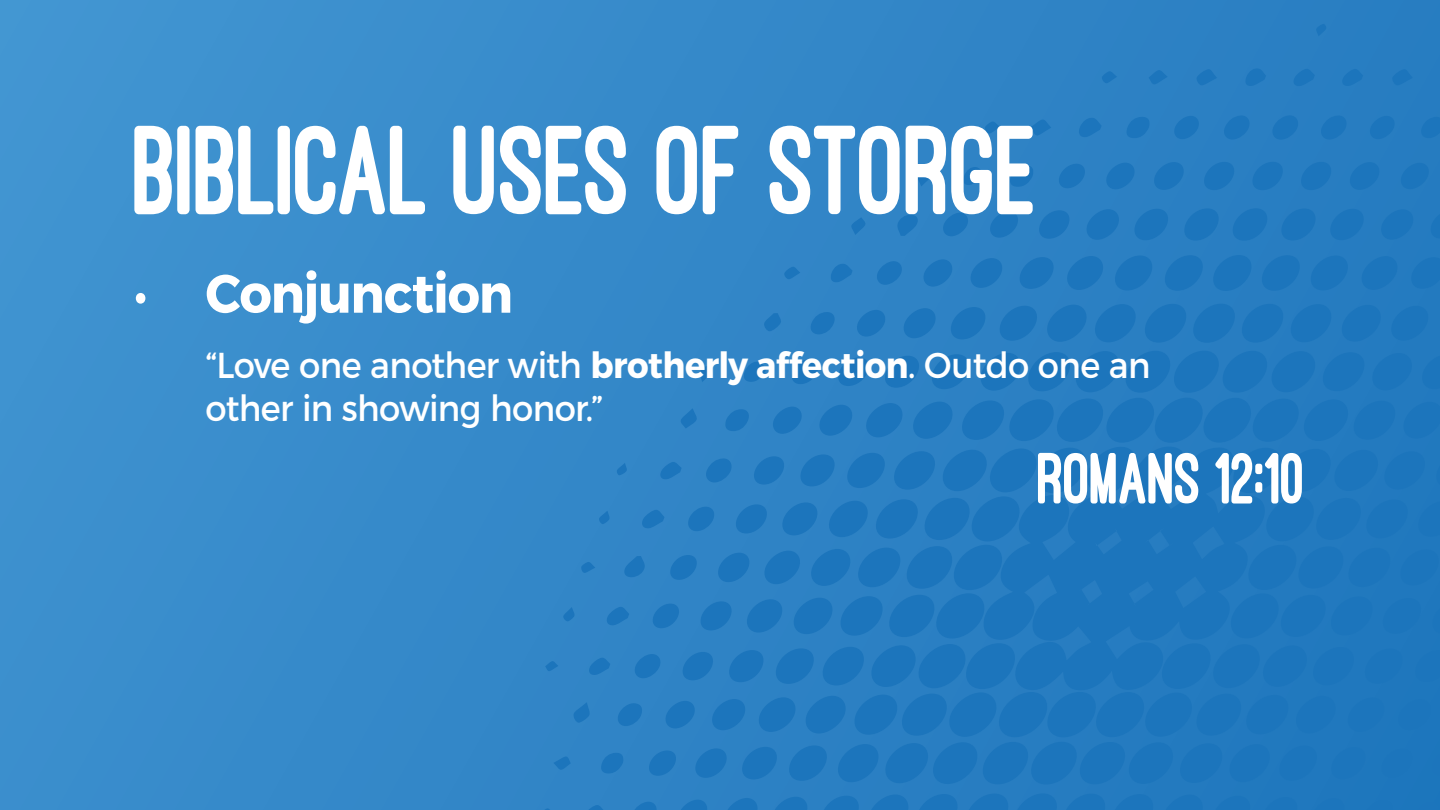
<style>
.page{position:relative;width:1440px;height:810px;background:#fff}
.page>*{position:absolute;margin:0;border:0;box-sizing:border-box;transform-origin:0 0}
.t1{font:800 131.25px "Ostrich Sans";letter-spacing:-.03em;color:#fff;scale:.94 1}
.t2{font:800 75px "Ostrich Sans";letter-spacing:-.025em;color:#fff;scale:.94 1}
.t3{font:700 54px "Montserrat";letter-spacing:-.02em;color:#fff;scale:.94 1}
.t4{font:36px/43.5px "Montserrat";letter-spacing:-.02em;color:#fff;scale:.94 1}
.s1{font-weight:400}
.s2{font-weight:700}
</style>
<div class="page">
<div style="left:0;top:0;width:1440px;height:810px;background:linear-gradient(to right,#3f92cf,#277cc0)"></div>
<svg style="left:1045px;top:304px;width:338px;height:39px;background:#2078be"></svg>
<svg style="left:1113px;top:255px;width:42px;height:36px;background:#2178be"></svg>
<svg style="left:1163px;top:255px;width:42px;height:36px;background:#2078be"></svg>
<svg style="left:1211px;top:255px;width:91px;height:36px;background:#2078be"></svg>
<svg style="left:818px;top:793px;width:434px;height:17px;background:#2078be"></svg>
<svg style="left:997px;top:306px;width:42px;height:35px"></svg>
<svg style="left:1389px;top:306px;width:42px;height:35px"></svg>
<svg style="left:1308px;top:255px;width:42px;height:36px;background:#1f77bd"></svg>
<svg style="left:1065px;top:256px;width:40px;height:34px"></svg>
<svg style="left:1359px;top:256px;width:41px;height:34px"></svg>
<svg style="left:770px;top:797px;width:40px;height:13px"></svg>
<svg style="left:948px;top:307px;width:40px;height:33px"></svg>
<svg style="left:1230px;top:208px;width:39px;height:33px"></svg>
<svg style="left:1439px;top:307px;width:1px;height:32px"></svg>
<svg style="left:1182px;top:208px;width:39px;height:33px"></svg>
<svg style="left:1260px;top:797px;width:40px;height:13px"></svg>
<svg style="left:1279px;top:208px;width:39px;height:33px"></svg>
<svg style="left:1017px;top:257px;width:39px;height:32px"></svg>
<svg style="left:1409px;top:257px;width:31px;height:32px"></svg>
<svg style="left:1328px;top:209px;width:38px;height:31px"></svg>
<svg style="left:1132px;top:208px;width:38px;height:33px"></svg>
<svg style="left:1085px;top:209px;width:36px;height:31px"></svg>
<svg style="left:723px;top:798px;width:36px;height:12px"></svg>
<svg style="left:1310px;top:798px;width:37px;height:12px"></svg>
<svg style="left:901px;top:308px;width:37px;height:30px"></svg>
<svg style="left:1379px;top:209px;width:36px;height:31px"></svg>
<svg style="left:969px;top:258px;width:35px;height:30px"></svg>
<svg style="left:1037px;top:210px;width:34px;height:29px"></svg>
<svg style="left:1250px;top:162px;width:35px;height:28px"></svg>
<svg style="left:1348px;top:162px;width:33px;height:28px"></svg>
<svg style="left:1299px;top:162px;width:34px;height:28px"></svg>
<svg style="left:1202px;top:162px;width:34px;height:28px"></svg>
<svg style="left:1152px;top:162px;width:34px;height:28px"></svg>
<svg style="left:1429px;top:210px;width:11px;height:29px"></svg>
<svg style="left:676px;top:799px;width:33px;height:11px"></svg>
<svg style="left:922px;top:259px;width:32px;height:28px"></svg>
<svg style="left:855px;top:310px;width:32px;height:27px"></svg>
<svg style="left:1105px;top:163px;width:31px;height:27px"></svg>
<svg style="left:1362px;top:800px;width:33px;height:10px"></svg>
<svg style="left:1399px;top:163px;width:32px;height:26px"></svg>
<svg style="left:988px;top:211px;width:32px;height:27px"></svg>
<svg style="left:1271px;top:115px;width:29px;height:25px"></svg>
<svg style="left:1057px;top:163px;width:30px;height:26px"></svg>
<svg style="left:630px;top:802px;width:28px;height:8px"></svg>
<svg style="left:1222px;top:115px;width:29px;height:25px"></svg>
<svg style="left:1319px;top:115px;width:29px;height:25px"></svg>
<svg style="left:1368px;top:116px;width:28px;height:23px"></svg>
<svg style="left:941px;top:213px;width:29px;height:24px"></svg>
<svg style="left:1173px;top:116px;width:27px;height:23px"></svg>
<svg style="left:875px;top:261px;width:28px;height:24px"></svg>
<svg style="left:809px;top:312px;width:27px;height:23px"></svg>
<svg style="left:1414px;top:802px;width:26px;height:8px"></svg>
<svg style="left:1419px;top:117px;width:21px;height:21px"></svg>
<svg style="left:1125px;top:117px;width:26px;height:21px"></svg>
<svg style="left:1008px;top:165px;width:26px;height:22px"></svg>
<svg style="left:897px;top:215px;width:23px;height:21px"></svg>
<svg style="left:1078px;top:117px;width:24px;height:21px"></svg>
<svg style="left:829px;top:263px;width:24px;height:20px"></svg>
<svg style="left:1244px;top:67px;width:22px;height:20px"></svg>
<svg style="left:1292px;top:69px;width:23px;height:18px"></svg>
<svg style="left:1340px;top:69px;width:23px;height:18px"></svg>
<svg style="left:962px;top:166px;width:23px;height:20px"></svg>
<svg style="left:582px;top:805px;width:23px;height:5px"></svg>
<svg style="left:764px;top:313px;width:18px;height:18px"></svg>
<svg style="left:1391px;top:69px;width:22px;height:17px"></svg>
<svg style="left:1196px;top:69px;width:21px;height:17px"></svg>
<svg style="left:1031px;top:119px;width:20px;height:17px"></svg>
<svg style="left:1149px;top:70px;width:19px;height:15px"></svg>
<svg style="left:784px;top:266px;width:16px;height:13px"></svg>
<svg style="left:917px;top:169px;width:15px;height:17px"></svg>
<svg style="left:850px;top:217px;width:16px;height:18px"></svg>
<svg style="left:1102px;top:71px;width:15px;height:13px"></svg>
<svg style="left:985px;top:121px;width:15px;height:13px"></svg>
<svg style="left:540px;top:808px;width:13px;height:2px"></svg>
<svg style="left:1316px;top:24px;width:11px;height:12px"></svg>
<svg style="left:545px;top:350px;width:895px;height:435px;background:#247bbf"></svg>
<h1 class="t1" style="left:134px;top:101px;width:967px">BIBLICAL USES OF STORGE</h1>
<h3 class="t3" style="left:134px;top:260px;width:405px"><span class="s1">•</span> Conjunction</h3>
<p class="t4" style="left:205px;top:343px;width:1007px">“Love one another with <span class="s2">brotherly affection</span>. Outdo one an other in showing honor.”</p>
<h2 class="t2" style="left:1038px;top:439px;width:288px">ROMANS 12:10</h2>
</div>
